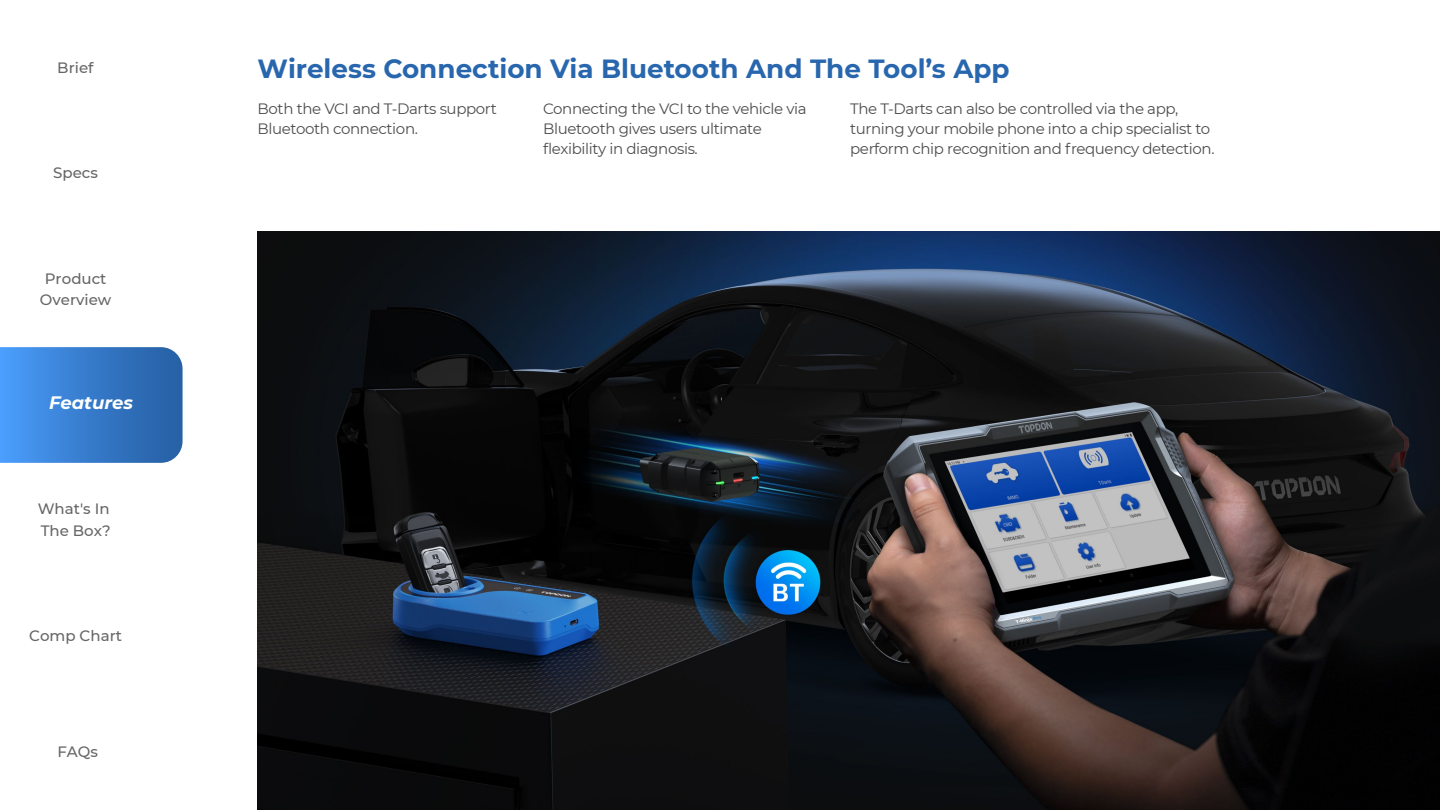
<style>
.page{position:relative;width:1440px;height:810px;background:#fff}
.page>*{position:absolute;margin:0;border:0;box-sizing:border-box;transform-origin:0 0}
.t1{font:700 26.25px "Montserrat";color:#2866ae}
.t2{font:italic 700 18px "Montserrat";color:#fff}
.t3{font:15px/20.2px "Montserrat";letter-spacing:-.025em;color:#4d4d4d}
.t4{font:500 15px/21.6px "Montserrat";color:#666;text-align:center}
</style>
<div class="page">
<img style="left:258px;top:231px;width:1182px;height:579px">
<svg style="left:0;top:347px;width:183px;height:116px"></svg>
<p class="t4" style="left:57px;top:56px;width:38px">Brief</p>
<h1 class="t1" style="left:258px;top:49px;width:754px">Wireless Connection Via Bluetooth And The Tool’s App</h1>
<p class="t4" style="left:53px;top:161px;width:46px">Specs</p>
<p class="t4" style="left:40px;top:267px;width:73px">Product<br>Overview</p>
<p class="t2" style="left:49px;top:390px;width:86px">Features</p>
<p class="t4" style="left:38px;top:498px;width:74px;text-align:left">What's In<br>The Box?</p>
<p class="t4" style="left:29px;top:624px;width:94px">Comp Chart</p>
<p class="t4" style="left:57px;top:740px;width:42px">FAQs</p>
<p class="t3" style="left:258px;top:98px;width:241px">Both the VCI and T-Darts support<br>Bluetooth connection.</p>
<p class="t3" style="left:543px;top:98px;width:265px">Connecting the VCI to the vehicle via<br>Bluetooth gives users ultimate flexibility in diagnosis.</p>
<p class="t3" style="left:850px;top:98px;width:366px">The T-Darts can also be controlled via the app, turning your mobile phone into a chip specialist to perform chip recognition and frequency detection.</p>
</div>
